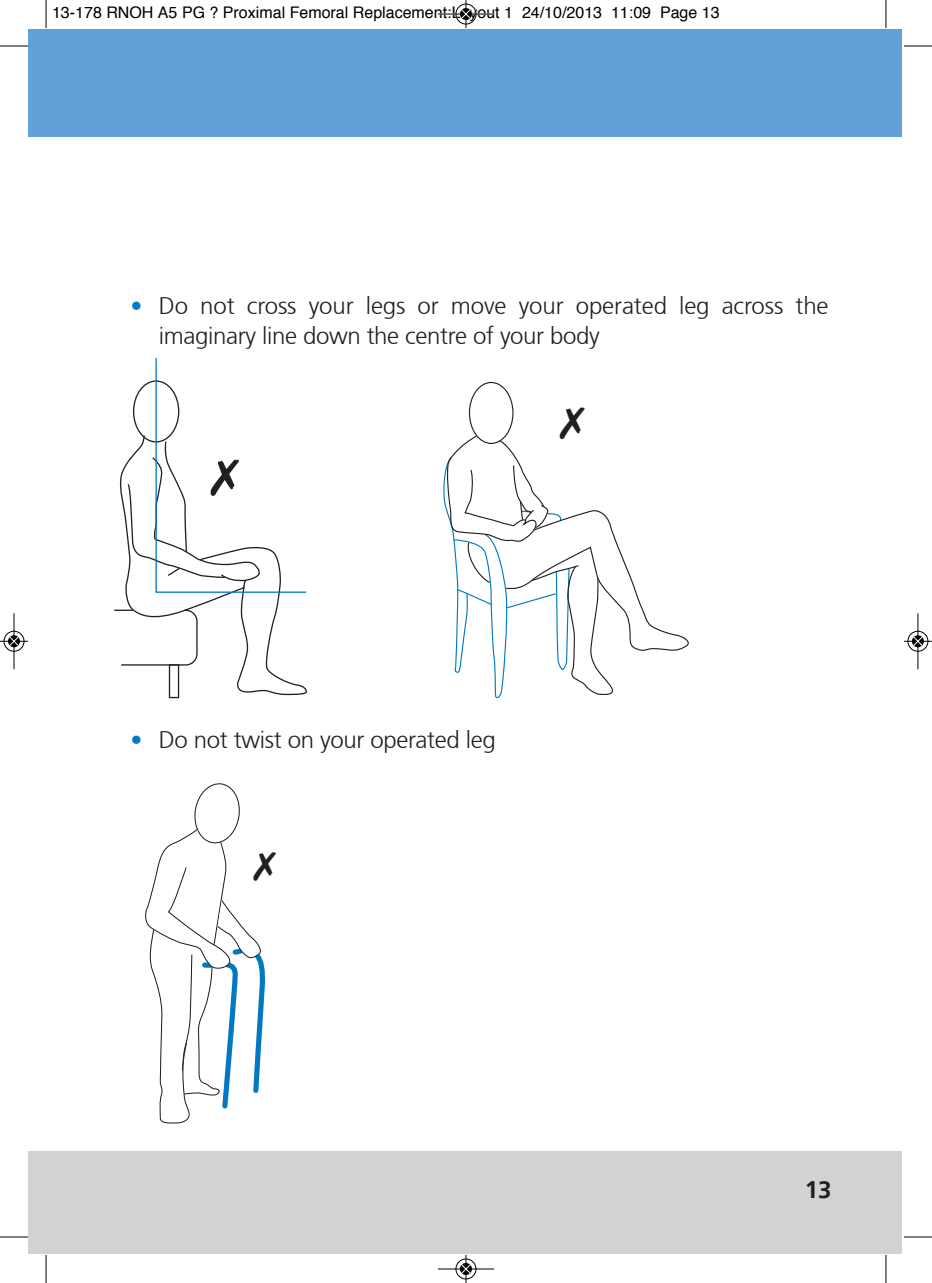
<style>
.page{position:relative;width:932px;height:1283px;background:#fff}
.page>*{position:absolute;margin:0;border:0;box-sizing:border-box;transform-origin:0 0}
.t1{font:300 24px/30px "Frutiger 45";letter-spacing:-.015em;color:#231f20}
.t2{font:700 24px "Frutiger 65";color:#231f20}
.t3{font:16px "Helvetica";color:#000}
.s1{color:#007bc3}
</style>
<div class="page">
<div style="left:45px;top:29px;width:856px;height:108px;background:#61a1d7"></div>
<div style="left:45px;top:1152px;width:856px;height:102px;background:#d1d2d4"></div>
<div style="left:28px;top:29px;width:28px;height:108px;background:#61a1d7"></div>
<div style="left:28px;top:1152px;width:26px;height:102px;background:#d1d2d4"></div>
<svg style="left:119px;top:464px;width:188px;height:232px"></svg>
<svg style="left:114px;top:609px;width:84px;height:57px"></svg>
<div style="left:169px;top:664px;width:10px;height:34px;border:1px solid #231f20"></div>
<svg style="left:46px;top:0;width:1px;height:28px"></svg>
<svg style="left:0;top:46px;width:28px;height:1px"></svg>
<svg style="left:885px;top:0;width:1px;height:28px"></svg>
<svg style="left:904px;top:46px;width:27px;height:1px"></svg>
<svg style="left:46px;top:1255px;width:1px;height:28px"></svg>
<svg style="left:0;top:1236px;width:28px;height:1px"></svg>
<svg style="left:885px;top:1255px;width:1px;height:28px"></svg>
<svg style="left:904px;top:1236px;width:27px;height:1px"></svg>
<div style="left:455px;top:3px;width:21px;height:22px;border:1px solid #fff;border-radius:50%"></div>
<hr style="left:438px;top:14px;width:56px;height:1px;background:#000">
<div style="left:455px;top:4px;width:21px;height:20px;border:1px solid #000;border-radius:50%"></div>
<svg style="left:460px;top:0;width:11px;height:28px"></svg>
<hr style="left:438px;top:1268px;width:56px;height:1px;background:#000">
<div style="left:455px;top:1258px;width:21px;height:21px;border:1px solid #000;border-radius:50%"></div>
<svg style="left:460px;top:1255px;width:11px;height:28px"></svg>
<div style="left:3px;top:630px;width:22px;height:22px;border:1px solid #fff;border-radius:50%"></div>
<hr style="left:14px;top:613px;width:1px;height:56px;background:#000">
<div style="left:4px;top:631px;width:20px;height:20px;border:1px solid #000;border-radius:50%"></div>
<svg style="left:0;top:636px;width:28px;height:10px"></svg>
<div style="left:906px;top:630px;width:22px;height:22px;border:1px solid #fff;border-radius:50%"></div>
<hr style="left:917px;top:613px;width:1px;height:56px;background:#000">
<div style="left:907px;top:631px;width:20px;height:20px;border:1px solid #000;border-radius:50%"></div>
<svg style="left:903px;top:636px;width:28px;height:10px"></svg>
<svg style="left:126px;top:358px;width:181px;height:235px"></svg>
<svg style="left:145px;top:783px;width:120px;height:340px"></svg>
<svg style="left:443px;top:407px;width:245px;height:291px"></svg>
<p class="t3" style="left:52px;top:6px;width:668px">13-178 RNOH A5 PG ? Proximal Femoral Replacement:Layout 1 24/10/2013 11:09 Page 13</p>
<p class="t1" style="left:159px;top:291px;width:670px;text-indent:-28px"><span class="s1">•</span> Do not cross your legs or move your operated leg across the imaginary line down the centre of your body</p>
<p class="t1" style="left:130px;top:725px;width:366px"><span class="s1">•</span> Do not twist on your operated leg</p>
<p class="t2" style="left:804px;top:1175px;width:28px">13</p>
</div>
